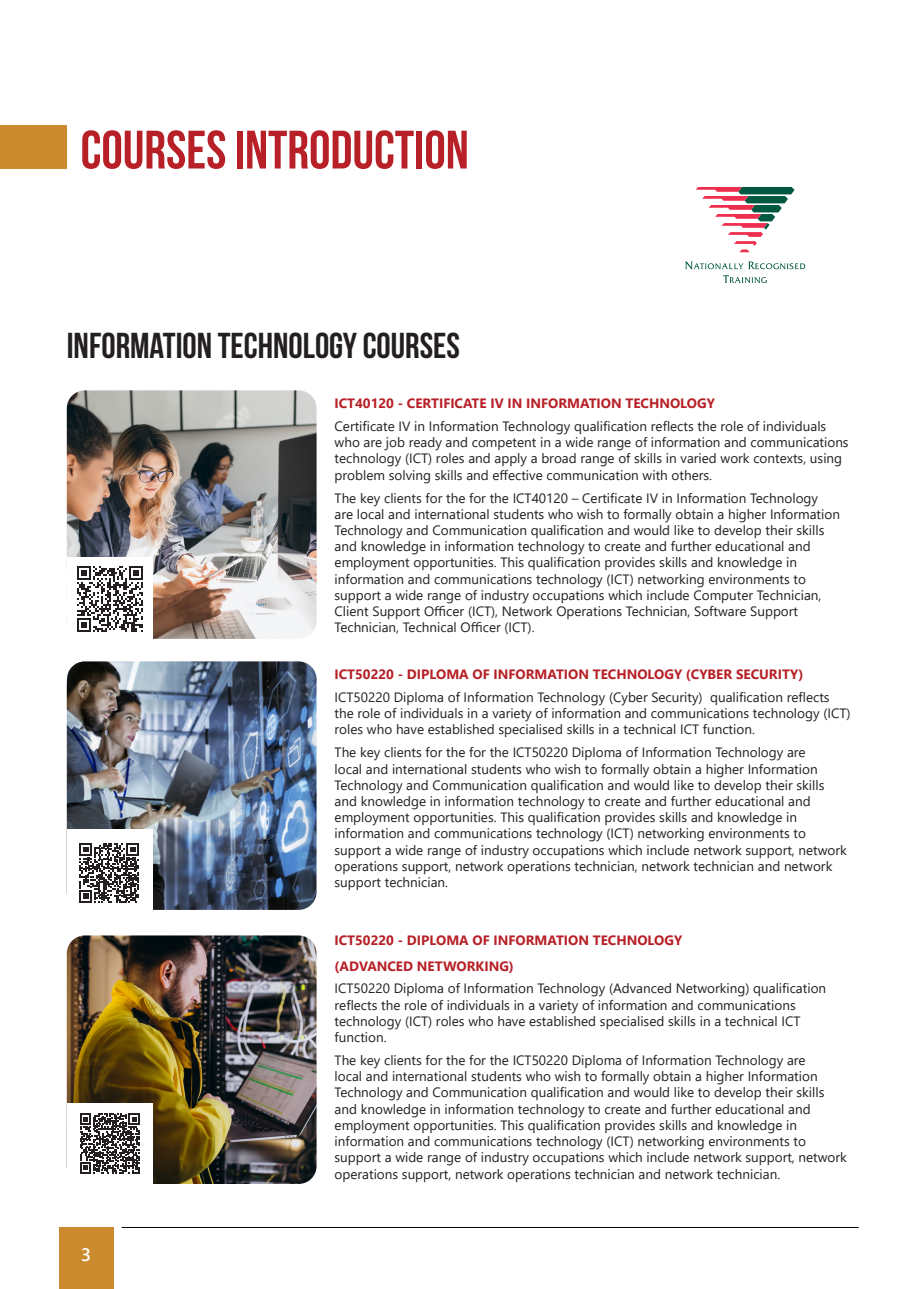
<style>
.page{position:relative;width:919px;height:1289px;background:#fff}
.page>*{position:absolute;margin:0;border:0;box-sizing:border-box;transform-origin:0 0}
.t1{font:700 54px "Bebas Neue";color:#b72027}
.Body{font:700 36px "Bebas Neue";color:#231f20}
.t2{font:600 18px "Segoe UI";color:#fff}
.Body-2{font:13.5px/16.2px "Segoe UI";color:#231f20}
.Body-3{font:700 13.5px/25.2px "Segoe UI";color:#b72027}
</style>
<div class="page">
<div style="left:59px;top:1227px;width:54px;height:61px;background:#cb8a2e"></div>
<hr style="left:122px;top:1227px;width:736px;height:1px;background:#000">
<div style="left:0;top:126px;width:67px;height:43px;background:#cb8a2e"></div>
<img style="left:67px;top:390px;width:249px;height:249px">
<img style="left:67px;top:661px;width:249px;height:248px">
<img style="left:67px;top:935px;width:249px;height:248px">
<svg style="left:695px;top:187px;width:99px;height:65px"></svg>
<svg style="left:685px;top:261px;width:120px;height:8px"></svg>
<svg style="left:723px;top:275px;width:43px;height:8px"></svg>
<div style="left:67px;top:557px;width:85px;height:81px;background:#fff"></div>
<div style="left:67px;top:829px;width:85px;height:81px;background:#fff"></div>
<div style="left:67px;top:1103px;width:85px;height:81px;background:#fff"></div>
<svg style="left:77px;top:566px;width:66px;height:65px"></svg>
<svg style="left:80px;top:843px;width:59px;height:59px"></svg>
<svg style="left:80px;top:1113px;width:60px;height:60px"></svg>
<p class="t1" style="left:81px;top:120px;width:389px">COURSES INTRODUCTION</p>
<p class="Body" style="left:67px;top:325px;width:394px">INFORMATION TECHNOLOGY COURSES</p>
<p class="Body-3" style="left:334px;top:389px;width:382px">ICT40120 - CERTIFICATE IV IN INFORMATION TECHNOLOGY</p>
<p class="Body-2" style="left:334px;top:417px;width:515px">Certificate IV in Information Technology qualification reflects the role of individuals who are job ready and competent in a wide range of information and communications technology (ICT) roles and apply a broad range of skills in varied work contexts, using problem solving skills and effective communication with others.</p>
<p class="Body-2" style="left:334px;top:488px;width:507px">The key clients for the for the ICT40120 – Certificate IV in Information Technology are local and international students who wish to formally obtain a higher Information Technology and Communication qualification and would like to develop their skills and knowledge in information technology to create and further educational and employment opportunities. This qualification provides skills and knowledge in information and communications technology (ICT) networking environments to support a wide range of industry occupations which include Computer Technician, Client Support Officer (ICT), Network Operations Technician, Software Support Technician, Technical Officer (ICT).</p>
<p class="Body-3" style="left:334px;top:660px;width:470px">ICT50220 - DIPLOMA OF INFORMATION TECHNOLOGY (CYBER SECURITY)</p>
<p class="Body-2" style="left:334px;top:688px;width:517px">ICT50220 Diploma of Information Technology (Cyber Security) qualification reflects the role of individuals in a variety of information and communications technology (ICT) roles who have established specialised skills in a technical ICT function.</p>
<p class="Body-2" style="left:334px;top:743px;width:514px">The key clients for the for the ICT50220 Diploma of Information Technology are<br>local and international students who wish to formally obtain a higher Information Technology and Communication qualification and would like to develop their skills and knowledge in information technology to create and further educational and employment opportunities. This qualification provides skills and knowledge in information and communications technology (ICT) networking environments to support a wide range of industry occupations which include network support, network operations support, network operations technician, network technician and network support technician.</p>
<h3 class="t2" style="left:81px;top:1237px;width:11px">3</h3>
<p class="Body-3" style="left:334px;top:926px;width:349px">ICT50220 - DIPLOMA OF INFORMATION TECHNOLOGY (ADVANCED NETWORKING)</p>
<p class="Body-2" style="left:334px;top:979px;width:493px">ICT50220 Diploma of Information Technology (Advanced Networking) qualification reflects the role of individuals in a variety of information and communications technology (ICT) roles who have established specialised skills in a technical ICT function.</p>
<p class="Body-2" style="left:334px;top:1050px;width:514px">The key clients for the for the ICT50220 Diploma of Information Technology are<br>local and international students who wish to formally obtain a higher Information Technology and Communication qualification and would like to develop their skills and knowledge in information technology to create and further educational and employment opportunities. This qualification provides skills and knowledge in information and communications technology (ICT) networking environments to support a wide range of industry occupations which include network support, network operations support, network operations technician and network technician.</p>
</div>
